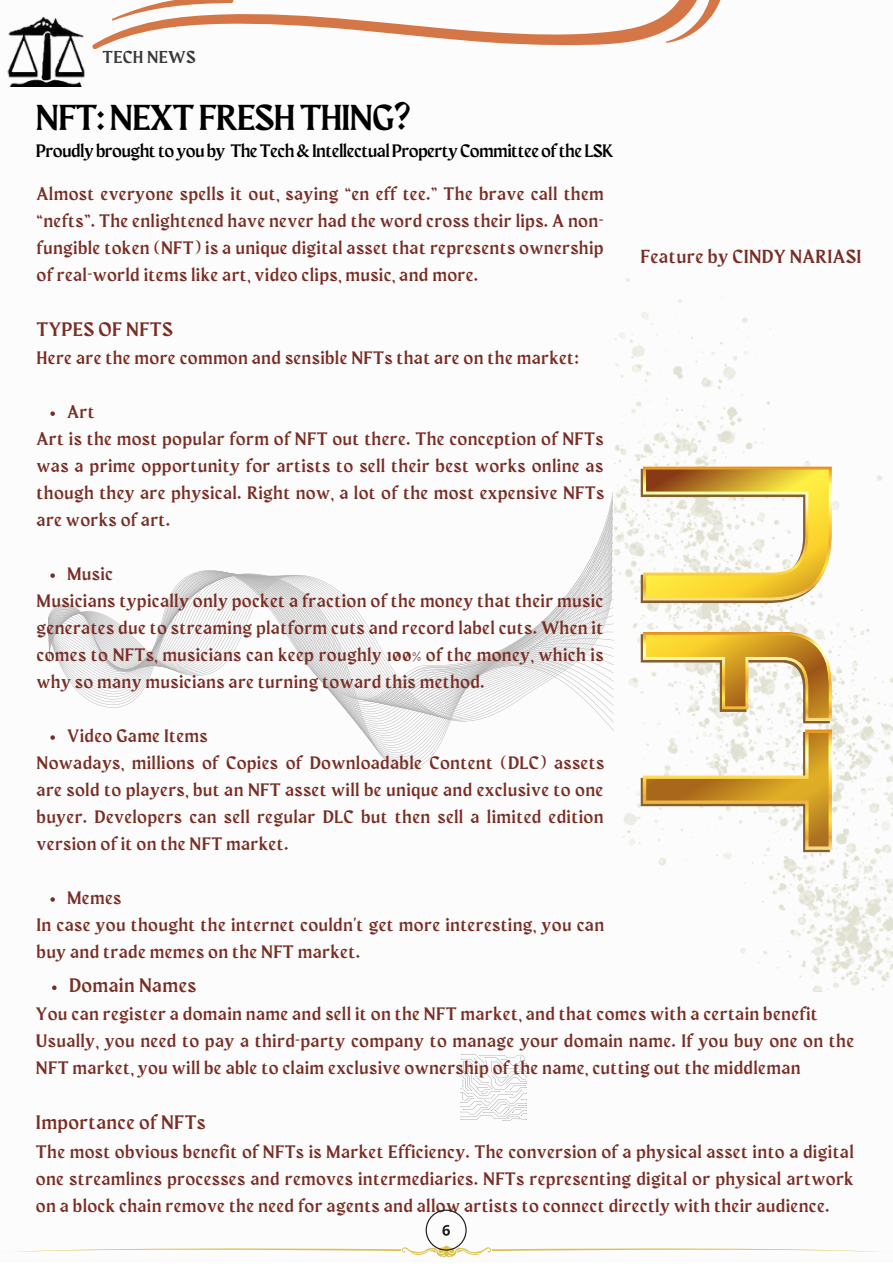
<style>
.page{position:relative;width:893px;height:1264px;background:#fff}
.page>*{position:absolute;margin:0;border:0;box-sizing:border-box;transform-origin:0 0}
.t1{font:36px "Maragsa Display";color:#000}
.t2{font:19.5px "Maragsa Display";letter-spacing:.05em;color:#792e25}
.t3{font:18.9px "Maragsa Display";letter-spacing:.05em;color:#792e25}
.t4{font:18px/27px "Maragsa Display";letter-spacing:.05em;color:#792e25;text-align:justify}
.t5{font:18px "Maragsa Display";color:#000}
.t6{font:17.25px "Maragsa Display";letter-spacing:.05em;color:#373737}
</style>
<div class="page">
<svg style="left:47px;top:573px;width:567px;height:197px"></svg>
<img style="left:7px;top:16px;width:78px;height:70px">
<svg style="left:92px;top:0;width:629px;height:50px"></svg>
<svg style="left:460px;top:1054px;width:67px;height:67px"></svg>
<img style="left:614px;top:278px;width:278px;height:713px">
<svg style="left:640px;top:466px;width:191px;height:138px"></svg>
<svg style="left:640px;top:632px;width:191px;height:220px"></svg>
<svg style="left:50px;top:411px;width:5px;height:5px"></svg>
<svg style="left:50px;top:573px;width:5px;height:5px"></svg>
<svg style="left:50px;top:735px;width:5px;height:4px"></svg>
<svg style="left:50px;top:897px;width:5px;height:4px"></svg>
<svg style="left:52px;top:985px;width:5px;height:5px"></svg>
<svg style="left:1px;top:1209px;width:891px;height:49px"></svg>
<p class="t6" style="left:103px;top:50px;width:94px">TECH NEWS</p>
<p class="t1" style="left:36px;top:102px;width:375px">NFT:NEXT FRESH THING?</p>
<p class="t5" style="left:36px;top:143px;width:578px">Proudly broughtto you by The Tech &amp; Intellectual Property Committee ofthe LSK</p>
<p class="t4" style="left:37px;top:181px;width:568px">Almost everyone spells it out, saying “en eff tee.” The brave call them “nefts”. The enlightened have never had the word cross their lips. A non&shy;fungible token (NFT) is a unique digital asset that represents ownership of real-world items like art, video clips, music, and more.</p>
<p class="t2" style="left:37px;top:321px;width:137px">TYPES OF NFTS</p>
<p class="t4" style="left:37px;top:346px;width:543px">Here are the more common and sensible NFTs that are on the market:</p>
<p class="t4" style="left:67px;top:400px;width:28px">Art</p>
<p class="t4" style="left:37px;top:427px;width:568px">Art is the most popular form of NFT out there. The conception of NFTs was a prime opportunity for artists to sell their best works online as though they are physical. Right now, a lot of the most expensive NFTs are works of art.</p>
<p class="t4" style="left:67px;top:561px;width:47px">Music</p>
<p class="t4" style="left:37px;top:588px;width:568px">Musicians typically only pocket a fraction of the money that their music generates due to streaming platform cuts and record label cuts. When it comes to NFTs, musicians can keep roughly 100% of the money, which is why so many musicians are turning toward this method.</p>
<p class="t4" style="left:67px;top:723px;width:141px">Video Game Items</p>
<p class="t4" style="left:37px;top:750px;width:568px">Nowadays, millions of Copies of Downloadable Content (DLC) assets are sold to players, but an NFT asset will be unique and exclusive to one buyer. Developers can sell regular DLC but then sell a limited edition version of it on the NFT market.</p>
<p class="t4" style="left:67px;top:885px;width:55px">Memes</p>
<p class="t4" style="left:37px;top:912px;width:568px">In case you thought the internet couldn't get more interesting, you can buy and trade memes on the NFT market.</p>
<p class="t3" style="left:640px;top:248px;width:222px">Feature by CINDY NARIASI</p>
<p class="t2" style="left:69px;top:977px;width:128px">Domain Names</p>
<p class="t4" style="left:36px;top:1001px;width:782px">You can register a domain name and sell it on the NFT market, and that comes with a certain benefit</p>
<p class="t4" style="left:36px;top:1028px;width:819px">Usually, you need to pay a third-party company to manage your domain name. If you buy one on the<br>NFT market, you will be able to claim exclusive ownership of the name, cutting out the middleman</p>
<p class="t2" style="left:36px;top:1114px;width:171px">Importance of NFTs</p>
<p class="t4" style="left:36px;top:1139px;width:818px">The most obvious benefit of NFTs is Market Efficiency. The conversion of a physical asset into a digital one streamlines processes and removes intermediaries. NFTs representing digital or physical artwork on a block chain remove the need for agents and allow artists to connect directly with their audience.</p>
</div>
